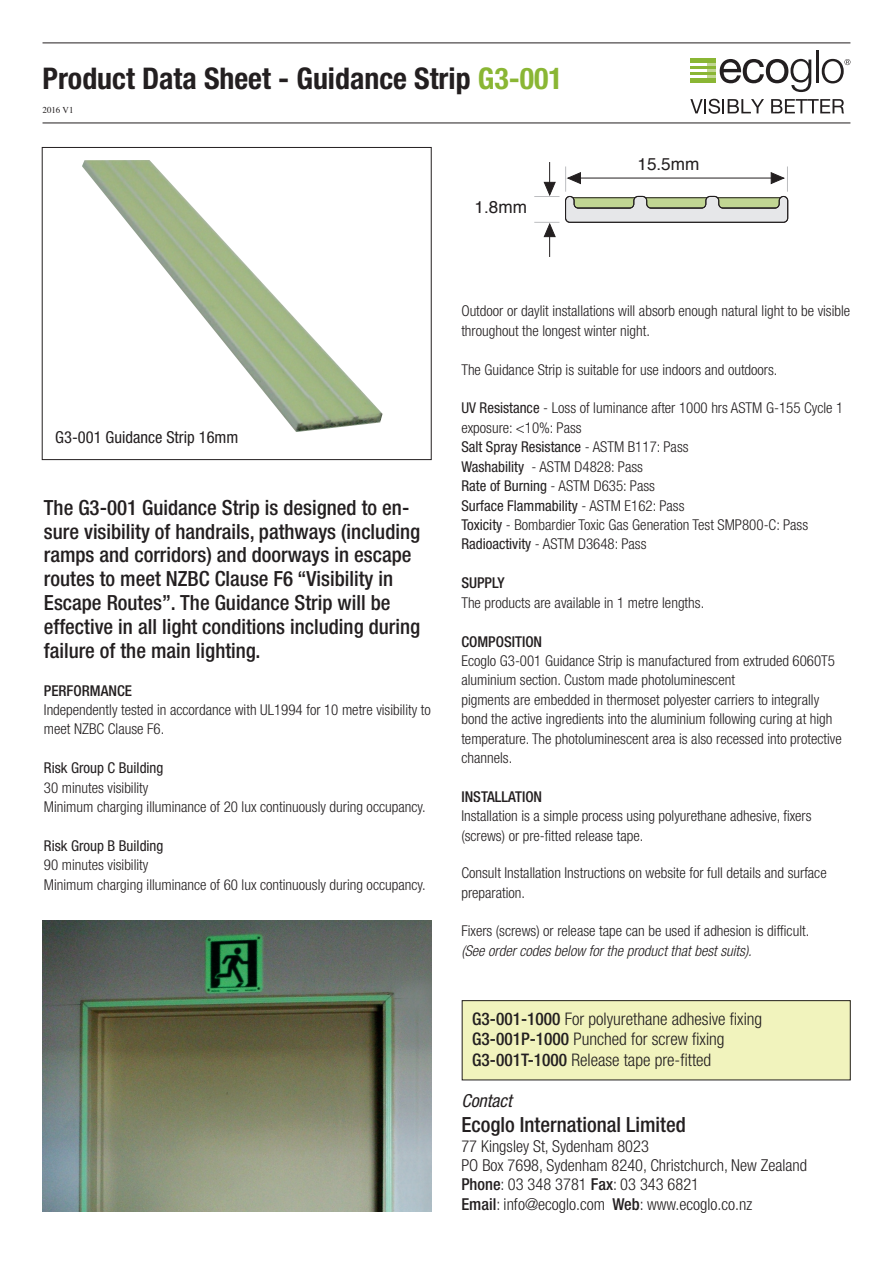
<style>
.page{position:relative;width:893px;height:1263px;background:#fff}
.page>*{position:absolute;margin:0;border:0;box-sizing:border-box;transform-origin:0 0}
.t1{font:700 condensed 29.85px "Helvetica Neue";color:#231f20}
.t2{font:500 condensed 20.85px/23.9px "Helvetica Neue";color:#231f20}
.t3{font:italic condensed 18px "Helvetica Neue";color:#231f20}
.t4{font:300 condensed 17.4px/20.9px "Helvetica Neue";color:#231f20}
.t5{font:17.1px "Helvetica";color:#231f20}
.t6{font:300 condensed 16.5px/19.5px "Helvetica Neue";color:#231f20}
.t7{font:condensed 16.5px "Helvetica Neue";color:#231f20}
.t8{font:300 condensed 15px/19.5px "Helvetica Neue";color:#231f20}
.t9{font:italic 300 condensed 15px "Helvetica Neue";color:#231f20}
.t10{font:500 condensed 15px "Helvetica Neue";color:#231f20}
.t11{font:condensed 15px "Helvetica Neue";color:#231f20}
.t12{font:9px "Times";color:#231f20}
.s1{color:#8ab634}
.s2{font-weight:400}
.s3{font-weight:500}
</style>
<div class="page">
<div style="left:690px;top:58px;width:26px;height:5px;background:#8ab634"></div>
<div style="left:690px;top:78px;width:26px;height:5px;background:#8ab634"></div>
<hr style="left:690px;top:72px;width:26px;height:3px;background:#8ab634">
<hr style="left:690px;top:66px;width:26px;height:3px;background:#8ab634">
<svg style="left:707px;top:59px;width:104px;height:33px"></svg>
<hr style="left:816px;top:51px;width:2px;height:32px;background:#231f20">
<svg style="left:822px;top:59px;width:28px;height:24px"></svg>
<svg style="left:690px;top:99px;width:74px;height:15px"></svg>
<svg style="left:771px;top:99px;width:73px;height:14px"></svg>
<hr style="left:43px;top:123px;width:807px;height:1px;background:#231f20">
<hr style="left:43px;top:43px;width:807px;height:1px;background:#231f20">
<div style="left:42px;top:147px;width:390px;height:313px;border:1px solid #231f20"></div>
<img style="left:82px;top:160px;width:301px;height:272px">
<svg style="left:565px;top:166px;width:223px;height:57px"></svg>
<svg style="left:534px;top:162px;width:25px;height:35px"></svg>
<svg style="left:534px;top:222px;width:25px;height:35px"></svg>
<img style="left:43px;top:921px;width:389px;height:291px">
<div style="left:462px;top:1001px;width:388px;height:79px;background:#f1f3bd"></div>
<div style="left:462px;top:1000px;width:388px;height:80px;border:1px solid #231f20"></div>
<h1 class="t1" style="left:43px;top:60px;width:522px">Product Data Sheet - Guidance Strip <span class="s1">G3-001</span></h1>
<p class="t12" style="left:43px;top:102px;width:32px">2016 V1</p>
<p class="t5" style="left:475px;top:193px;width:54px">1.8mm</p>
<p class="t5" style="left:637px;top:151px;width:63px">15.5mm</p>
<p class="t7" style="left:55px;top:427px;width:185px">G3-001 Guidance Strip 16mm</p>
<p class="t2" style="left:44px;top:495px;width:378px">The G3-001 Guidance Strip is designed to en&shy;sure visibility of handrails, pathways (including ramps and corridors) and doorways in escape routes to meet NZBC Clause F6 “Visibility in Escape Routes”. The Guidance Strip will be effective in all light conditions including during failure of the main lighting.</p>
<p class="t10" style="left:44px;top:681px;width:90px">PERFORMANCE</p>
<p class="t8" style="left:44px;top:700px;width:388px">Independently tested in accordance with UL1994 for 10 metre visibility to meet NZBC Clause F6.</p>
<p class="t11" style="left:44px;top:759px;width:121px">Risk Group C Building</p>
<p class="t8" style="left:44px;top:777px;width:383px">30 minutes visibility<br>Minimum charging illuminance of 20 lux continuously during occupancy.</p>
<p class="t11" style="left:44px;top:837px;width:121px">Risk Group B Building</p>
<p class="t8" style="left:44px;top:855px;width:383px">90 minutes visibility<br>Minimum charging illuminance of 60 lux continuously during occupancy.</p>
<p class="t8" style="left:461px;top:301px;width:390px">Outdoor or daylit installations will absorb enough natural light to be visible throughout the longest winter night.</p>
<p class="t8" style="left:461px;top:359px;width:318px">The Guidance Strip is suitable for use indoors and outdoors.</p>
<p class="t8" style="left:461px;top:398px;width:384px"><span class="s2">UV Resistance</span> - Loss of luminance after 1000 hrs ASTM G-155 Cycle 1 exposure: &lt;10%: Pass<br><span class="s2">Salt Spray Resistance</span> - ASTM B117: Pass<br><span class="s2">Washability</span> - ASTM D4828: Pass<br><span class="s2">Rate of Burning</span> - ASTM D635: Pass<br><span class="s2">Surface Flammability</span> - ASTM E162: Pass<br><span class="s2">Toxicity</span> - Bombardier Toxic Gas Generation Test SMP800-C: Pass <span class="s2">Radioactivity</span> - ASTM D3648: Pass</p>
<p class="t10" style="left:461px;top:574px;width:45px">SUPPLY</p>
<p class="t8" style="left:461px;top:592px;width:244px">The products are available in 1 metre lengths.</p>
<p class="t10" style="left:461px;top:632px;width:82px">COMPOSITION</p>
<p class="t8" style="left:461px;top:651px;width:382px">Ecoglo G3-001 Guidance Strip is manufactured from extruded 6060T5 aluminium section. Custom made photoluminescent<br>pigments are embedded in thermoset polyester carriers to integrally bond the active ingredients into the aluminium following curing at high temperature. The photoluminescent area is also recessed into protective channels.</p>
<p class="t10" style="left:461px;top:788px;width:82px">INSTALLATION</p>
<p class="t8" style="left:461px;top:806px;width:352px">Installation is a simple process using polyurethane adhesive, fixers (screws) or pre-fitted release tape.</p>
<p class="t8" style="left:461px;top:863px;width:367px">Consult Installation Instructions on website for full details and surface preparation.</p>
<p class="t8" style="left:461px;top:921px;width:349px">Fixers (screws) or release tape can be used if adhesion is difficult.</p>
<p class="t9" style="left:461px;top:942px;width:292px">(See order codes below for the product that best suits).</p>
<p class="t4" style="left:472px;top:1008px;width:291px"><span class="s3">G3-001-1000</span> For polyurethane adhesive fixing<br><span class="s3">G3-001P-1000</span> Punched for screw fixing<br><span class="s3">G3-001T-1000</span> Release tape pre-fitted</p>
<p class="t3" style="left:461px;top:1090px;width:52px">Contact</p>
<h2 class="t2" style="left:461px;top:1112px;width:226px">Ecoglo International Limited</h2>
<p class="t6" style="left:461px;top:1136px;width:347px">77 Kingsley St, Sydenham 8023<br>PO Box 7698, Sydenham 8240, Christchurch, New Zealand <span class="s3">Phone</span>: 03 348 3781 <span class="s3">Fax</span>: 03 343 6821<br><span class="s3">Email</span>: info@ecoglo.com <span class="s3">Web</span>: www.ecoglo.co.nz</p>
</div>
